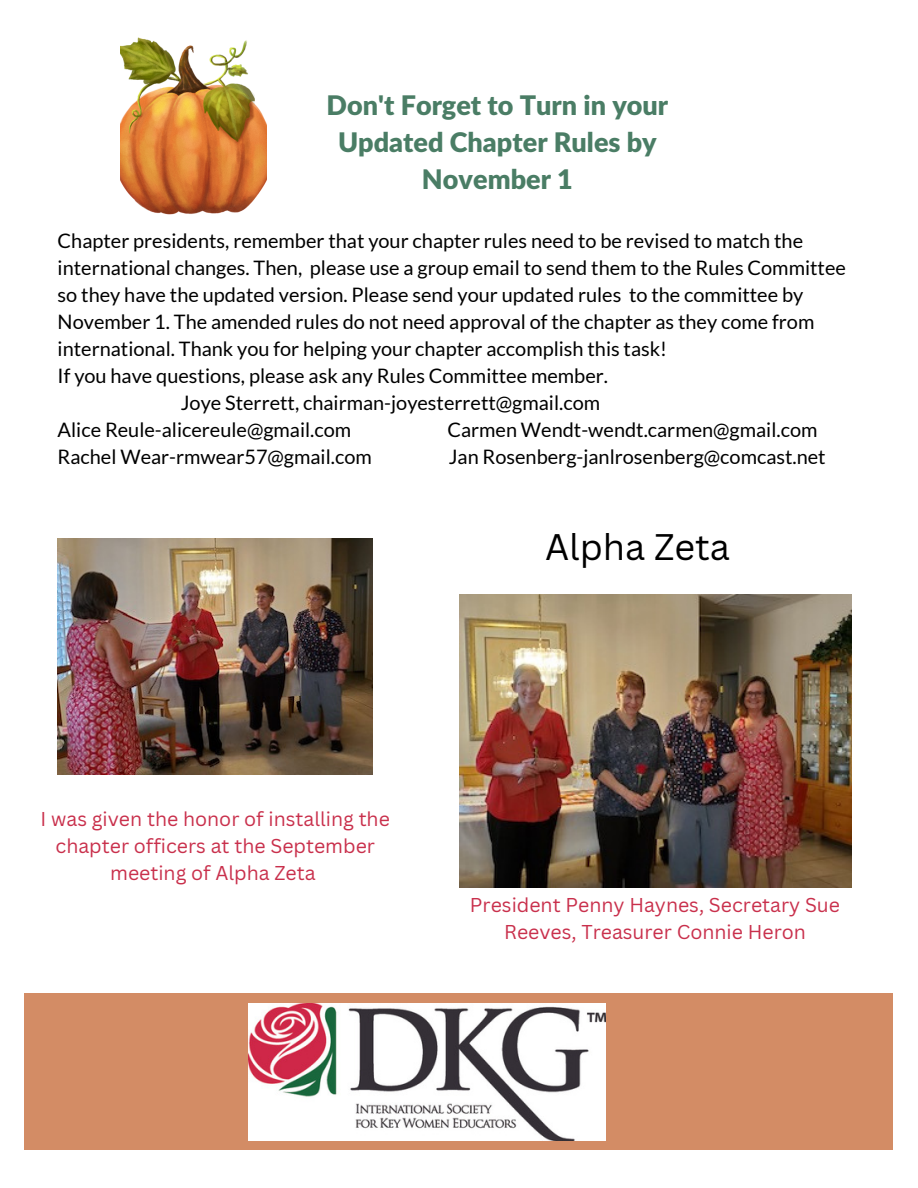
<style>
.page{position:relative;width:918px;height:1188px;background:#fff}
.page>*{position:absolute;margin:0;border:0;box-sizing:border-box;transform-origin:0 0}
.t1{font:36px "Canva Sans";color:#000}
.t2{font:900 27px/37.2px "Lato Latin";color:#4a7d65;text-align:center}
.t3{font:19.95px "Lato";color:#000}
.t4{font:19.5px/27px "Canva Sans";color:#c9304c;text-align:center}
</style>
<div class="page">
<div style="left:25px;top:994px;width:868px;height:156px;background:#d38c65"></div>
<img style="left:249px;top:1003px;width:356px;height:137px">
<img style="left:121px;top:37px;width:146px;height:178px">
<img style="left:58px;top:539px;width:315px;height:236px">
<img style="left:459px;top:594px;width:393px;height:294px">
<h2 class="t2" style="left:327px;top:88px;width:343px">Don't Forget to Turn in your<br>Updated Chapter Rules by<br>November 1</h2>
<p class="t3" style="left:58px;top:228px;width:747px">Chapter presidents, remember that your chapter rules need to be revised to match the</p>
<p class="t3" style="left:58px;top:255px;width:790px">international changes. Then, please use a group email to send them to the Rules Committee</p>
<p class="t3" style="left:58px;top:282px;width:747px">so they have the updated version. Please send your updated rules to the committee by</p>
<p class="t3" style="left:58px;top:309px;width:758px">November 1. The amended rules do not need approval of the chapter as they come from</p>
<p class="t3" style="left:58px;top:336px;width:611px">international. Thank you for helping your chapter accomplish this task!</p>
<p class="t3" style="left:58px;top:363px;width:552px">If you have questions, please ask any Rules Committee member.</p>
<p class="t3" style="left:181px;top:390px;width:421px">Joye Sterrett, chairman-joyesterrett@gmail.com</p>
<p class="t3" style="left:58px;top:417px;width:295px">Alice Reule-alicereule@gmail.com</p>
<p class="t3" style="left:447px;top:417px;width:372px">Carmen Wendt-wendt.carmen@gmail.com</p>
<p class="t3" style="left:58px;top:444px;width:316px">Rachel Wear-rmwear57@gmail.com</p>
<p class="t3" style="left:449px;top:444px;width:379px">Jan Rosenberg-janlrosenberg@comcast.net</p>
<h1 class="t1" style="left:545px;top:521px;width:186px">Alpha Zeta</h1>
<p class="t4" style="left:41px;top:805px;width:351px">I was given the honor of installing the chapter officers at the September meeting of Alpha Zeta</p>
<p class="t4" style="left:470px;top:891px;width:372px">President Penny Haynes, Secretary Sue<br>Reeves, Treasurer Connie Heron</p>
</div>
